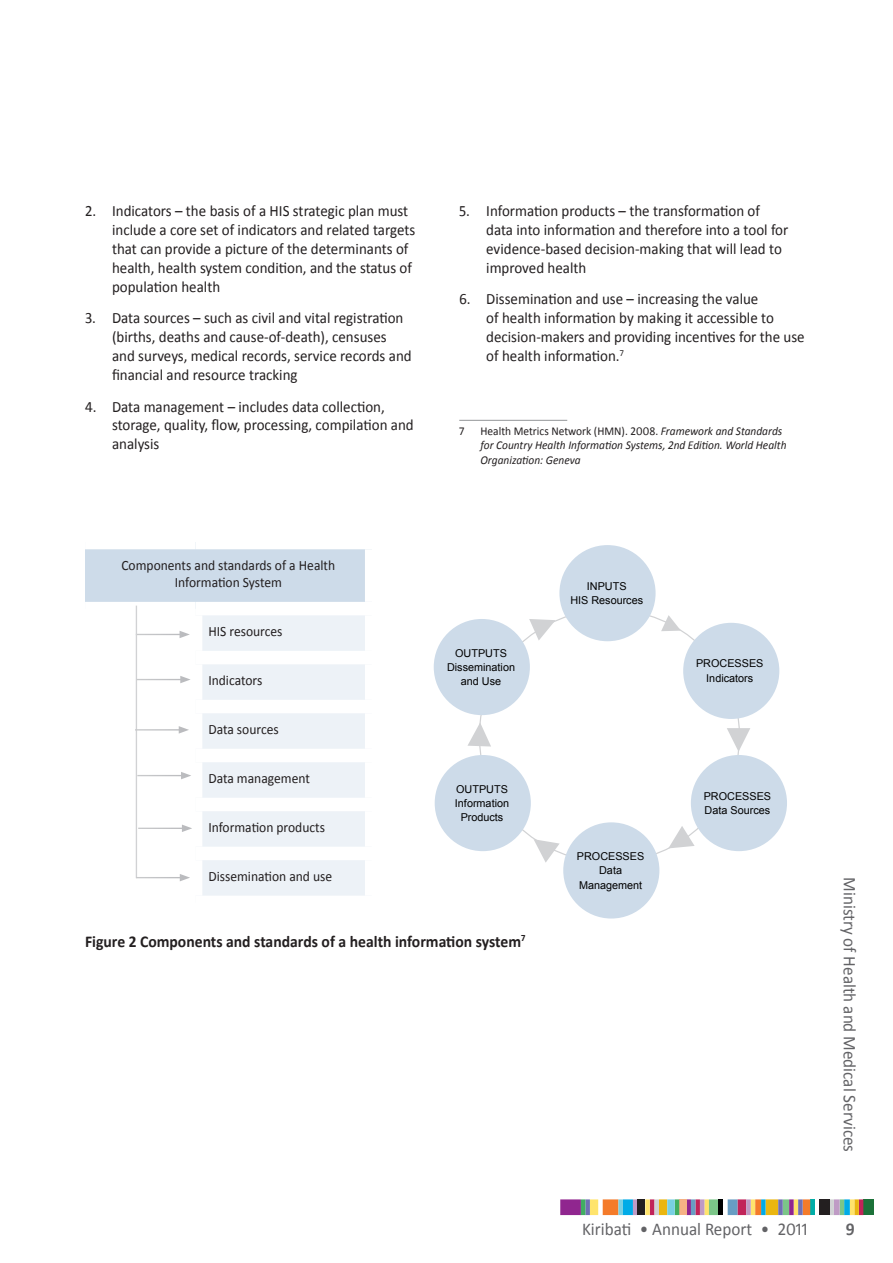
<style>
.page{position:relative;width:893px;height:1263px;background:#fff}
.page>*{position:absolute;margin:0;border:0;box-sizing:border-box;transform-origin:0 0}
.t1{font:18px "Calibri";color:#636366;scale:.95 1}
.t2{font:700 18px "Calibri";color:#636366;scale:.95 1}
.FigureName{font:700 16.5px "Calibri";color:#231f20;scale:.95 1}
.t3{font:15.75px/18.9px "Calibri";color:#231f20;scale:.95 1}
.t4{font:14.25px/17.1px "Calibri";color:#231f20;text-align:center;scale:.95 1}
.Footnote_Text{font:italic 12px/14.4px "Calibri";color:#231f20;scale:.95 1}
.Footnote_Text-2{font:12px "Calibri";color:#231f20;scale:.95 1}
.t5{font:10.8px/13.5px "Arial";color:#000;text-align:center}
.s1{font-style:normal}
</style>
<div class="page">
<svg style="left:560px;top:1199px;width:314px;height:16px;background:#a09485"></svg>
<div style="left:637px;top:1199px;width:8px;height:16px;background:#231f20"></div>
<hr style="left:459px;top:420px;width:108px;height:1px;background:#939598">
<div style="left:85px;top:542px;width:287px;height:67px;background:#cddbe9"></div>
<div style="left:202px;top:615px;width:163px;height:281px;background:#edf2f7"></div>
<div style="left:196px;top:651px;width:182px;height:13px;background:#fff"></div>
<div style="left:196px;top:700px;width:182px;height:13px;background:#fff"></div>
<div style="left:196px;top:749px;width:182px;height:13px;background:#fff"></div>
<div style="left:196px;top:798px;width:182px;height:13px;background:#fff"></div>
<div style="left:196px;top:847px;width:182px;height:13px;background:#fff"></div>
<div style="left:85px;top:536px;width:111px;height:13px;background:#fff"></div>
<div style="left:196px;top:536px;width:182px;height:13px;background:#fff"></div>
<div style="left:365px;top:549px;width:13px;height:53px;background:#fff"></div>
<div style="left:85px;top:602px;width:111px;height:13px;background:#fff"></div>
<div style="left:196px;top:602px;width:182px;height:13px;background:#fff"></div>
<svg style="left:180px;top:631px;width:10px;height:7px"></svg>
<hr style="left:136px;top:606px;width:1px;height:272px;background:#d1d2d4">
<svg style="left:180px;top:676px;width:10px;height:7px"></svg>
<hr style="left:135px;top:729px;width:46px;height:1px;background:#fff">
<svg style="left:179px;top:726px;width:10px;height:8px"></svg>
<svg style="left:181px;top:772px;width:10px;height:7px"></svg>
<svg style="left:182px;top:824px;width:10px;height:8px"></svg>
<hr style="left:136px;top:877px;width:46px;height:1px;background:#fff">
<svg style="left:180px;top:874px;width:10px;height:7px"></svg>
<div style="left:434px;top:619px;width:96px;height:96px;background:#cddbe9;border-radius:50%"></div>
<div style="left:435px;top:755px;width:96px;height:96px;background:#cddbe9;border-radius:50%"></div>
<div style="left:563px;top:822px;width:96px;height:96px;background:#cddbe9;border-radius:50%"></div>
<div style="left:691px;top:755px;width:96px;height:96px;background:#cddbe9;border-radius:50%"></div>
<div style="left:683px;top:623px;width:96px;height:96px;background:#cddbe9;border-radius:50%"></div>
<div style="left:559px;top:545px;width:97px;height:96px;background:#cddbe9;border-radius:50%"></div>
<svg style="left:532px;top:837px;width:31px;height:26px"></svg>
<svg style="left:667px;top:823px;width:31px;height:27px"></svg>
<svg style="left:661px;top:615px;width:20px;height:16px"></svg>
<svg style="left:727px;top:726px;width:23px;height:27px"></svg>
<svg style="left:526px;top:619px;width:31px;height:21px"></svg>
<svg style="left:467px;top:722px;width:24px;height:26px"></svg>
<p class="t3" style="left:112px;top:201px;width:321px;text-indent:-27px">2. Indicators – the basis of a HIS strategic plan must include a core set of indicators and related targets that can provide a picture of the determinants of health, health system condition, and the status of population health</p>
<p class="t3" style="left:112px;top:309px;width:317px;text-indent:-27px">3. Data sources – such as civil and vital registration (births, deaths and cause-of-death), censuses and surveys, medical records, service records and financial and resource tracking</p>
<p class="t3" style="left:112px;top:397px;width:319px;text-indent:-27px">4. Data management – includes data collection, storage, quality, flow, processing, compilation and analysis</p>
<p class="t3" style="left:486px;top:201px;width:320px;text-indent:-27px">5. Information products – the transformation of data into information and therefore into a tool for evidence-based decision-making that will lead to improved health</p>
<p class="t3" style="left:486px;top:290px;width:337px;text-indent:-27px">6. Dissemination and use – increasing the value<br>of health information by making it accessible to decision-makers and providing incentives for the use of health information.<sup>7</sup></p>
<p class="Footnote_Text-2" style="left:459px;top:423px;width:7px">7</p>
<p class="Footnote_Text" style="left:480px;top:423px;width:324px"><span class="s1">Health Metrics Network (HMN). 2008.</span> Framework and Standards for Country Health Information Systems, 2nd Edition. World Health<br>Organization: Geneva</p>
<p class="t4" style="left:121px;top:557px;width:227px">Components and standards of a Health<br>Information System</p>
<p class="t4" style="left:208px;top:623px;width:80px">HIS resources</p>
<p class="t4" style="left:208px;top:672px;width:58px">Indicators</p>
<p class="t4" style="left:208px;top:721px;width:76px">Data sources</p>
<p class="t4" style="left:208px;top:770px;width:108px">Data management</p>
<p class="t4" style="left:208px;top:819px;width:124px">Information products</p>
<p class="t4" style="left:208px;top:868px;width:132px">Dissemination and use</p>
<p class="t5" style="left:447px;top:647px;width:70px">OUTPUTS<br>Dissemination and Use</p>
<p class="t5" style="left:455px;top:783px;width:56px">OUTPUTS<br>Information<br>Products</p>
<p class="FigureName" style="left:85px;top:931px;width:465px">Figure 2 Components and standards of a health information system<sup>7</sup></p>
<p class="t5" style="left:570px;top:580px;width:74px">INPUTS<br>HIS Resources</p>
<p class="t5" style="left:696px;top:656px;width:69px;line-height:14.9px">PROCESSES<br>Indicators</p>
<p class="t5" style="left:577px;top:848px;width:69px;line-height:14.9px">PROCESSES<br>Data<br>Management</p>
<p class="t5" style="left:704px;top:788px;width:69px;line-height:14.9px;text-align:left">PROCESSES<br>Data Sources</p>
<p class="t1" style="left:582px;top:1217px;width:239px">Kiribati • Annual Report • 2011</p>
<p class="t1" style="left:861px;top:877px;width:291px;rotate:90deg">Ministry of Health and Medical Services</p>
<p class="t2" style="left:846px;top:1217px;width:11px">9</p>
</div>
